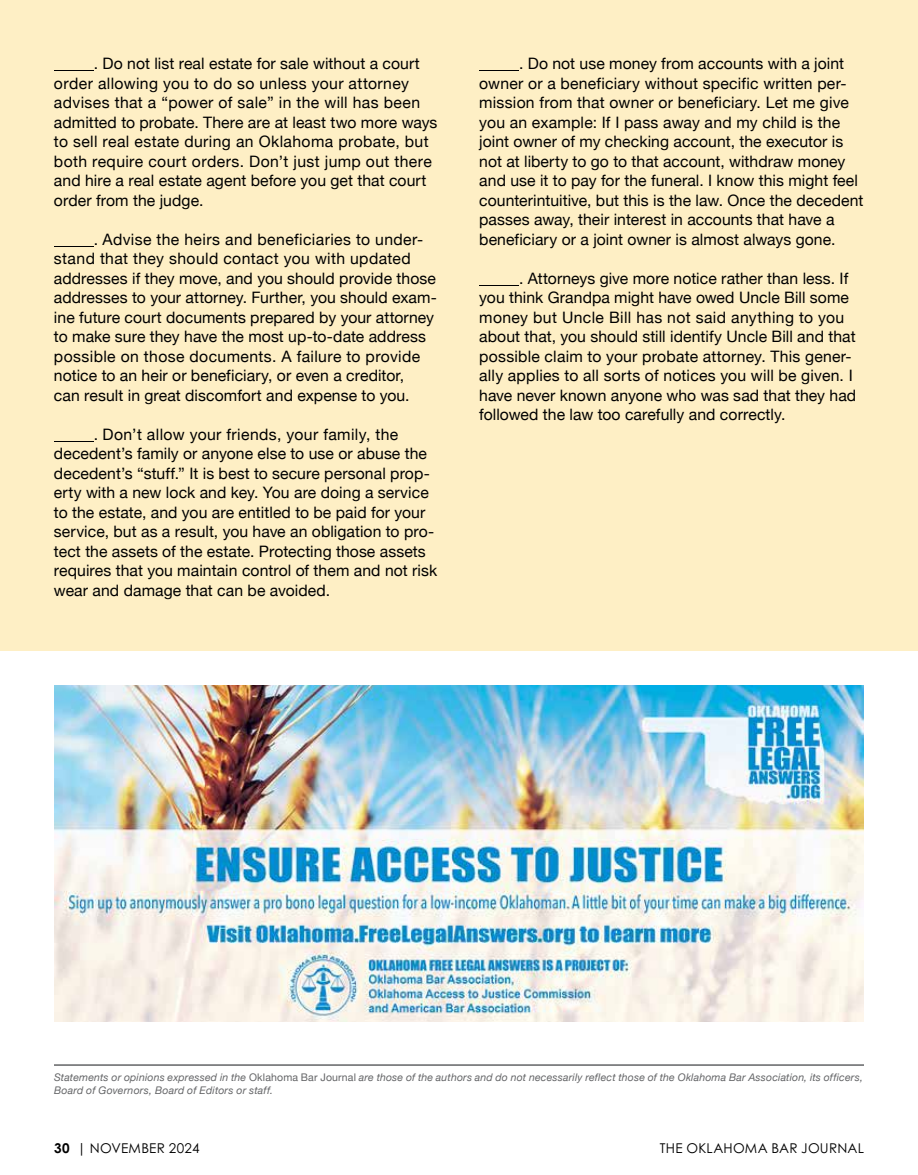
<style>
.page{position:relative;width:918px;height:1175px;background:#fff}
.page>*{position:absolute;margin:0;border:0;box-sizing:border-box;transform-origin:0 0}
.t1{font:15.75px/19.5px "Helvetica Neue";letter-spacing:.005em;color:#000;scale:5 1}
.t2{font:13.5px "Century Gothic Pro";letter-spacing:.015em;color:#000}
.t3{font:italic 10.5px/13.2px "Helvetica Neue";letter-spacing:.02em;color:#636466}
.s1{font-style:normal}
.s2{font-weight:700}
</style>
<div class="page">
<div style="left:0;top:0;width:918px;height:650px;background:#feefc5"></div>
<hr style="left:54px;top:1064px;width:810px;height:1px;background:#636466">
<img style="left:54px;top:685px;width:810px;height:336px">
<p class="t1" style="left:54px;top:55px;width:78px">_. Do not list real estate for sale without a court order allowing you to do so unless your attorney advises that a “power of sale” in the will has been admitted to probate. There are at least two more ways to sell real estate during an Oklahoma probate, but both require court orders. Don’t just jump out there and hire a real estate agent before you get that court order from the judge.</p>
<p class="t1" style="left:54px;top:230px;width:78px">_. Advise the heirs and beneficiaries to under&shy;stand that they should contact you with updated addresses if they move, and you should provide those addresses to your attorney. Further, you should exam&shy;ine future court documents prepared by your attorney to make sure they have the most up-to-date address possible on those documents. A failure to provide notice to an heir or beneficiary, or even a creditor,<br>can result in great discomfort and expense to you.</p>
<p class="t1" style="left:54px;top:425px;width:78px">_. Don’t allow your friends, your family, the decedent’s family or anyone else to use or abuse the decedent’s “stuff.” It is best to secure personal prop&shy;erty with a new lock and key. You are doing a service to the estate, and you are entitled to be paid for your service, but as a result, you have an obligation to pro&shy;tect the assets of the estate. Protecting those assets requires that you maintain control of them and not risk wear and damage that can be avoided.</p>
<p class="t1" style="left:479px;top:55px;width:78px">_. Do not use money from accounts with a joint owner or a beneficiary without specific written per&shy;mission from that owner or beneficiary. Let me give you an example: If I pass away and my child is the joint owner of my checking account, the executor is not at liberty to go to that account, withdraw money and use it to pay for the funeral. I know this might feel counterintuitive, but this is the law. Once the decedent passes away, their interest in accounts that have a beneficiary or a joint owner is almost always gone.</p>
<p class="t1" style="left:479px;top:269px;width:77px">_. Attorneys give more notice rather than less. If you think Grandpa might have owed Uncle Bill some money but Uncle Bill has not said anything to you about that, you should still identify Uncle Bill and that possible claim to your probate attorney. This gener&shy;ally applies to all sorts of notices you will be given. I have never known anyone who was sad that they had followed the law too carefully and correctly.</p>
<p class="t3" style="left:54px;top:1070px;width:810px">Statements or opinions expressed in the <span class="s1">Oklahoma Bar Journal</span> are those of the authors and do not necessarily reflect those of the Oklahoma Bar Association, its officers,<br>Board of Governors, Board of Editors or staff.</p>
<p class="t2" style="left:54px;top:1139px;width:147px"><span class="s2">30</span> | NOVEMBER 2024</p>
<p class="t2" style="left:660px;top:1139px;width:206px">THE OKLAHOMA BAR JOURNAL</p>
</div>
